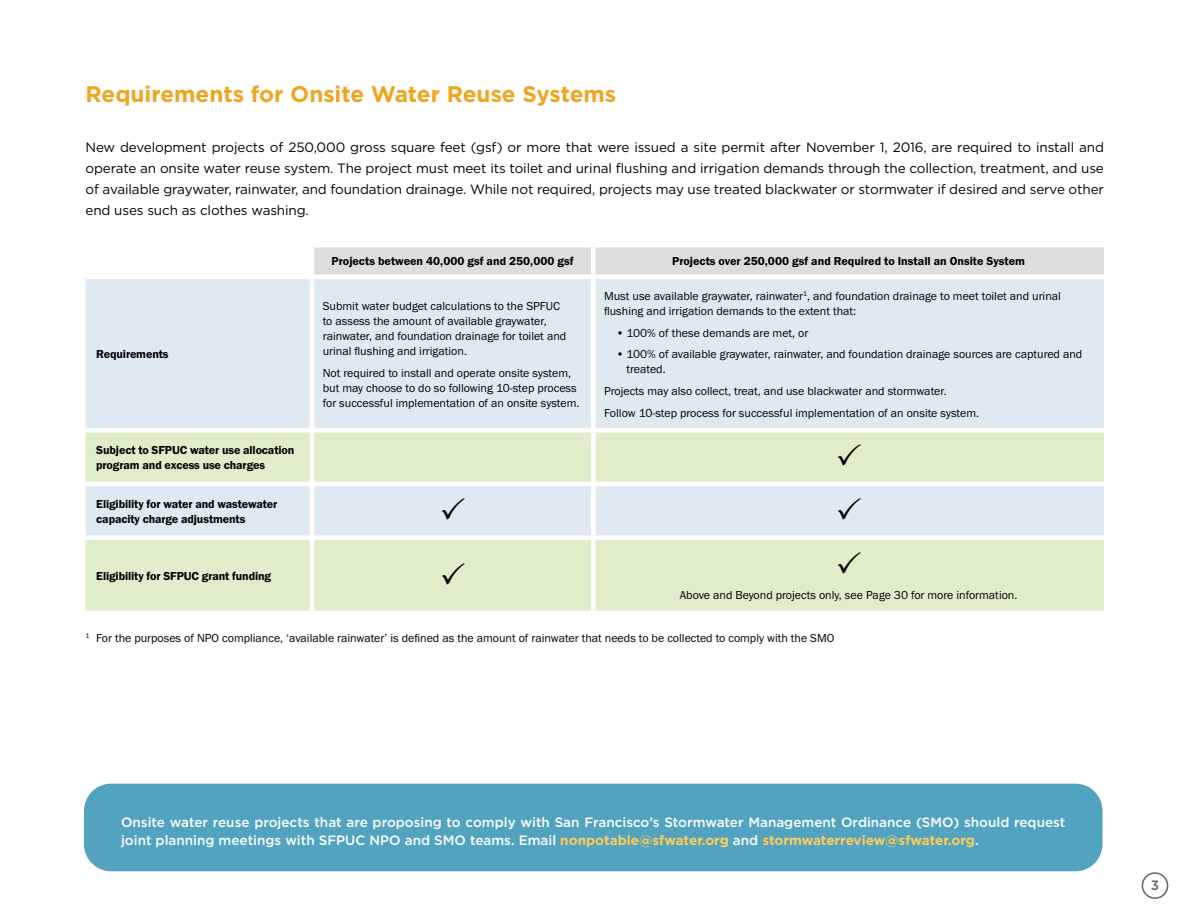
<style>
.page{position:relative;width:1188px;height:918px;background:#fff}
.page>*{position:absolute;margin:0;border:0;box-sizing:border-box;transform-origin:0 0}
.t1{font:700 22.5px "Gotham";color:#eea622}
.t2{font:13.5px/21px "Gotham";letter-spacing:-.01em;color:#000;text-align:justify}
.t3{font:500 13.5px/18px "Gotham";color:#fff}
.t4{font:500 13.5px "Gotham";color:#636466}
.t5{font:12px/15px "Franklin Got T";color:#000}
.t6{font:600 12px/15px "Franklin Got T";letter-spacing:-.01em;color:#000}
.s1{font-weight:700;color:#ffcd58}
</style>
<div class="page">
<svg style="left:314px;top:247px;width:790px;height:28px;background:#dddedf"></svg>
<div style="left:86px;top:279px;width:1018px;height:149px;background:#dfeaf0"></div>
<svg style="left:86px;top:433px;width:1018px;height:178px;background:#dfecd5"></svg>
<hr style="left:310px;top:279px;width:4px;height:149px;background:#fff">
<hr style="left:310px;top:433px;width:4px;height:49px;background:#fff">
<hr style="left:86px;top:482px;width:226px;height:4px;background:#fff">
<hr style="left:312px;top:482px;width:281px;height:4px;background:#fff">
<hr style="left:310px;top:486px;width:4px;height:49px;background:#fff">
<hr style="left:593px;top:482px;width:511px;height:4px;background:#fff">
<div style="left:86px;top:535px;width:226px;height:5px;background:#fff"></div>
<div style="left:312px;top:535px;width:281px;height:5px;background:#fff"></div>
<hr style="left:310px;top:540px;width:4px;height:71px;background:#fff">
<div style="left:593px;top:535px;width:511px;height:5px;background:#fff"></div>
<div style="left:591px;top:247px;width:5px;height:28px;background:#fff"></div>
<div style="left:591px;top:279px;width:5px;height:149px;background:#fff"></div>
<div style="left:591px;top:433px;width:5px;height:49px;background:#fff"></div>
<div style="left:591px;top:486px;width:5px;height:49px;background:#fff"></div>
<div style="left:591px;top:540px;width:5px;height:71px;background:#fff"></div>
<div style="left:84px;top:784px;width:1018px;height:87px;background:#51a3c0;border-radius:27px"></div>
<div style="left:1142px;top:872px;width:26px;height:27px;border:2px solid #636466;border-radius:50%"></div>
<svg style="left:838px;top:444px;width:23px;height:22px"></svg>
<svg style="left:442px;top:497px;width:23px;height:23px"></svg>
<svg style="left:838px;top:497px;width:23px;height:23px"></svg>
<svg style="left:442px;top:562px;width:23px;height:22px"></svg>
<svg style="left:838px;top:551px;width:23px;height:22px"></svg>
<h1 class="t1" style="left:86px;top:79px;width:532px">Requirements for Onsite Water Reuse Systems</h1>
<p class="t2" style="left:86px;top:137px;width:1020px">New development projects of 250,000 gross square feet (gsf) or more that were issued a site permit after November 1, 2016, are required to install and operate an onsite water reuse system. The project must meet its toilet and urinal flushing and irrigation demands through the collection, treatment, and use of available graywater, rainwater, and foundation drainage. While not required, projects may use treated blackwater or stormwater if desired and serve other end uses such as clothes washing.</p>
<p class="t6" style="left:332px;top:254px;width:244px">Projects between 40,000 gsf and 250,000 gsf</p>
<p class="t6" style="left:672px;top:254px;width:354px">Projects over 250,000 gsf and Required to Install an Onsite System</p>
<p class="t6" style="left:96px;top:347px;width:74px">Requirements</p>
<p class="t6" style="left:96px;top:443px;width:200px">Subject to SFPUC water use allocation program and excess use charges</p>
<p class="t6" style="left:96px;top:496px;width:183px">Eligibility for water and wastewater capacity charge adjustments</p>
<p class="t6" style="left:96px;top:568px;width:176px">Eligibility for SFPUC grant funding</p>
<p class="t5" style="left:323px;top:298px;width:245px">Submit water budget calculations to the SPFUC to assess the amount of available graywater, rainwater, and foundation drainage for toilet and urinal flushing and irrigation.</p>
<p class="t5" style="left:323px;top:365px;width:256px">Not required to install and operate onsite system, but may choose to do so following 10-step process for successful implementation of an onsite system.</p>
<p class="t5" style="left:604px;top:288px;width:458px">Must use available graywater, rainwater<sup>1</sup>, and foundation drainage to meet toilet and urinal flushing and irrigation demands to the extent that:</p>
<p class="t5" style="left:616px;top:325px;width:194px">• 100% of these demands are met, or</p>
<p class="t5" style="left:627px;top:347px;width:457px;text-indent:-10px">• 100% of available graywater, rainwater, and foundation drainage sources are captured and treated.</p>
<p class="t5" style="left:604px;top:380px;width:375px;line-height:21.8px">Projects may also collect, treat, and use blackwater and stormwater.<br>Follow 10-step process for successful implementation of an onsite system.</p>
<p class="t5" style="left:680px;top:588px;width:338px">Above and Beyond projects only, see Page 30 for more information.</p>
<p class="t5" style="left:86px;top:630px;width:750px"><sup>1</sup> For the purposes of NPO compliance, ‘available rainwater’ is defined as the amount of rainwater that needs to be collected to comply with the SMO</p>
<p class="t3" style="left:121px;top:813px;width:946px">Onsite water reuse projects that are proposing to comply with San Francisco’s Stormwater Management Ordinance (SMO) should request joint planning meetings with SFPUC NPO and SMO teams. Email <span class="s1">nonpotable@sfwater.org</span> and <span class="s1">stormwaterreview@sfwater.org</span>.</p>
<p class="t4" style="left:1151px;top:877px;width:10px">3</p>
</div>
